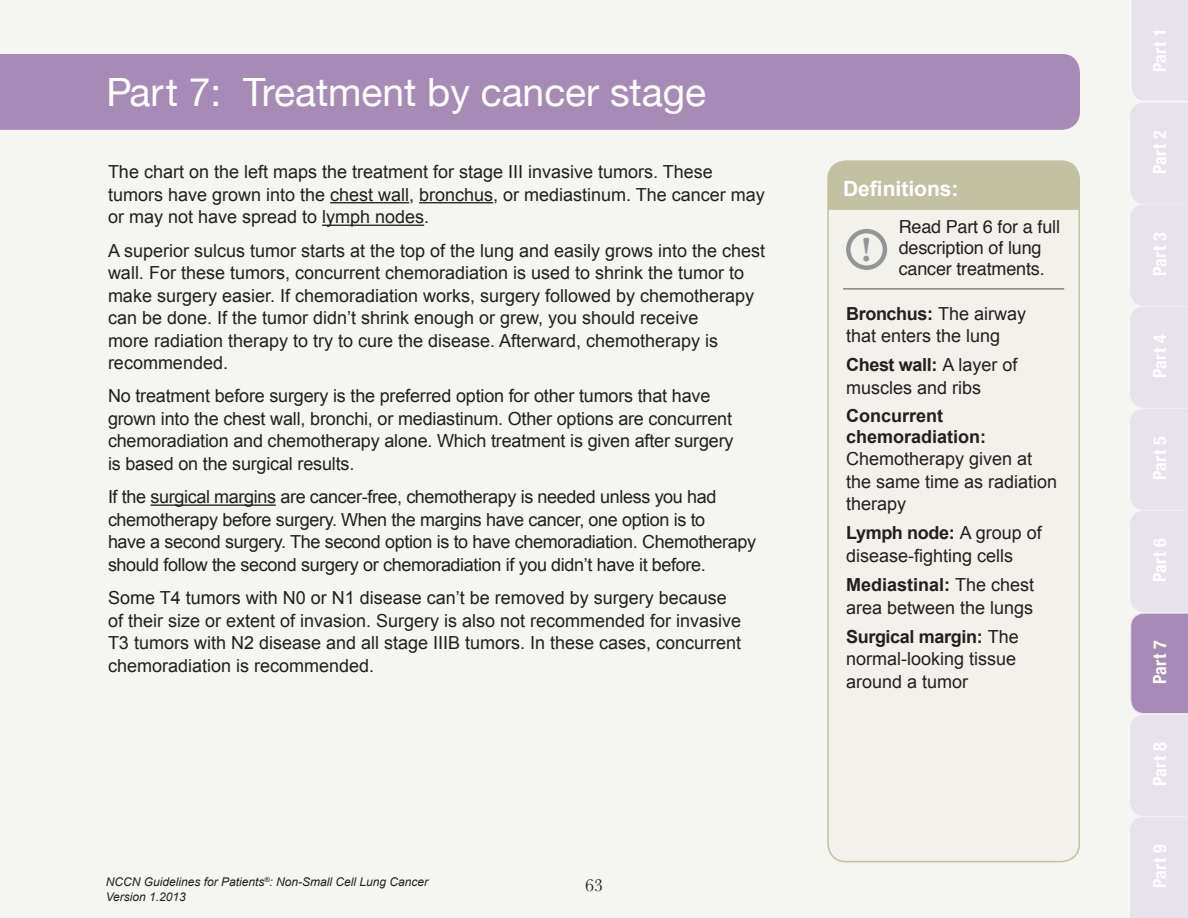
<style>
.page{position:relative;width:1188px;height:918px;background:#f5f5f1}
.page>*{position:absolute;margin:0;border:0;box-sizing:border-box;transform-origin:0 0}
.t1{font:39px "Helvetica Neue";color:#fff}
.t2{font:700 36px "Adobe Garamond Pro";color:#939598}
.t3{font:700 21px "Arial";color:#fff}
.t4{font:18px/22.5px "Arial";color:#231f20}
.t5{font:18px/22.5px "Arial";letter-spacing:-.02em;color:#231f20}
.t6{font:18px/21px "Helvetica";letter-spacing:-.01em;color:#231f20}
.t7{font:700 condensed 18px "Helvetica Neue";letter-spacing:.01em;color:#fff}
.t8{font:700 18px/21px "Arial";color:#231f20}
.t9{font:18px "Baskerville";color:#231f20}
.t10{font:italic 12px/15px "Arial";color:#231f20}
.s1{font-weight:700}
</style>
<div class="page">
<div style="left:0;top:54px;width:1080px;height:76px;background:#a58bb5"></div>
<svg style="left:1130px;top:0;width:58px;height:918px;background:#e1d9e6"></svg>
<hr style="left:330px;top:202px;width:79px;height:1px;background:#231f20">
<hr style="left:419px;top:202px;width:74px;height:1px;background:#231f20">
<hr style="left:322px;top:225px;width:102px;height:1px;background:#231f20">
<hr style="left:151px;top:504px;width:125px;height:2px;background:#231f20">
<div style="left:828px;top:161px;width:251px;height:701px;background:#f3f1ec;border-radius:18px"></div>
<div style="left:827px;top:160px;width:253px;height:702px;border:2px solid #c2c2a2;border-radius:18px"></div>
<div style="left:828px;top:161px;width:251px;height:49px;background:#c2c2a2"></div>
<hr style="left:843px;top:289px;width:221px;height:1px;background:#4d4d4f">
<div style="left:846px;top:229px;width:41px;height:41px;border:4px solid #939598;border-radius:50%"></div>
<h1 class="t1" style="left:106px;top:59px;width:601px">Part 7: Treatment by cancer stage</h1>
<p class="t4" style="left:108px;top:161px;width:658px">The chart on the left maps the treatment for stage III invasive tumors. These tumors have grown into the chest wall, bronchus, or mediastinum. The cancer may or may not have spread to lymph nodes.</p>
<p class="t4" style="left:108px;top:239px;width:659px">A superior sulcus tumor starts at the top of the lung and easily grows into the chest wall. For these tumors, concurrent chemoradiation is used to shrink the tumor to make surgery easier. If chemoradiation works, surgery followed by chemotherapy can be done. If the tumor didn’t shrink enough or grew, you should receive<br>more radiation therapy to try to cure the disease. Afterward, chemotherapy is recommended.</p>
<p class="t4" style="left:108px;top:385px;width:627px">No treatment before surgery is the preferred option for other tumors that have grown into the chest wall, bronchi, or mediastinum. Other options are concurrent chemoradiation and chemotherapy alone. Which treatment is given after surgery is based on the surgical results.</p>
<p class="t5" style="left:108px;top:486px;width:650px">If the surgical margins are cancer-free, chemotherapy is needed unless you had chemotherapy before surgery. When the margins have cancer, one option is to<br>have a second surgery. The second option is to have chemoradiation. Chemotherapy should follow the second surgery or chemoradiation if you didn’t have it before.</p>
<p class="t4" style="left:108px;top:587px;width:635px">Some T4 tumors with N0 or N1 disease can’t be removed by surgery because of their size or extent of invasion. Surgery is also not recommended for invasive T3 tumors with N2 disease and all stage IIIB tumors. In these cases, concurrent chemoradiation is recommended.</p>
<p class="t10" style="left:106px;top:875px;width:324px">NCCN Guidelines for Patients<sup>®</sup>: Non-Small Cell Lung Cancer<br>Version 1.2013</p>
<p class="t9" style="left:585px;top:874px;width:19px">63</p>
<p class="t3" style="left:843px;top:175px;width:117px">Definitions:</p>
<p class="t6" style="left:899px;top:217px;width:163px">Read Part 6 for a full description of lung cancer treatments.</p>
<p class="t4" style="left:846px;top:302px;width:182px"><span class="s1">bronchus:</span> The airway that enters the lung</p>
<p class="t4" style="left:846px;top:354px;width:173px"><span class="s1">Chest wall:</span> A layer of muscles and ribs</p>
<p class="t8" style="left:846px;top:405px;width:142px">Concurrent chemoradiation:</p>
<p class="t4" style="left:846px;top:448px;width:213px">Chemotherapy given at the same time as radiation therapy</p>
<p class="t4" style="left:846px;top:522px;width:197px"><span class="s1">lymph node:</span> A group of disease-fighting cells</p>
<p class="t4" style="left:846px;top:574px;width:190px"><span class="s1">Mediastinal:</span> The chest area between the lungs</p>
<p class="t4" style="left:846px;top:626px;width:174px"><span class="s1">surgical margin:</span> The normal-looking tissue around a tumor</p>
<h2 class="t2" style="left:862px;top:228px;width:11px">!</h2>
<p class="t7" style="left:1145px;top:72px;width:45px;rotate:-90deg">Part 1</p>
<p class="t7" style="left:1145px;top:174px;width:45px;rotate:-90deg">Part 2</p>
<p class="t7" style="left:1145px;top:276px;width:45px;rotate:-90deg">Part 3</p>
<p class="t7" style="left:1145px;top:378px;width:45px;rotate:-90deg">Part 4</p>
<p class="t7" style="left:1145px;top:480px;width:45px;rotate:-90deg">Part 5</p>
<p class="t7" style="left:1145px;top:582px;width:45px;rotate:-90deg">Part 6</p>
<p class="t7" style="left:1145px;top:684px;width:45px;rotate:-90deg">Part 7</p>
<p class="t7" style="left:1145px;top:786px;width:45px;rotate:-90deg">Part 8</p>
<p class="t7" style="left:1145px;top:888px;width:45px;rotate:-90deg">Part 9</p>
</div>
